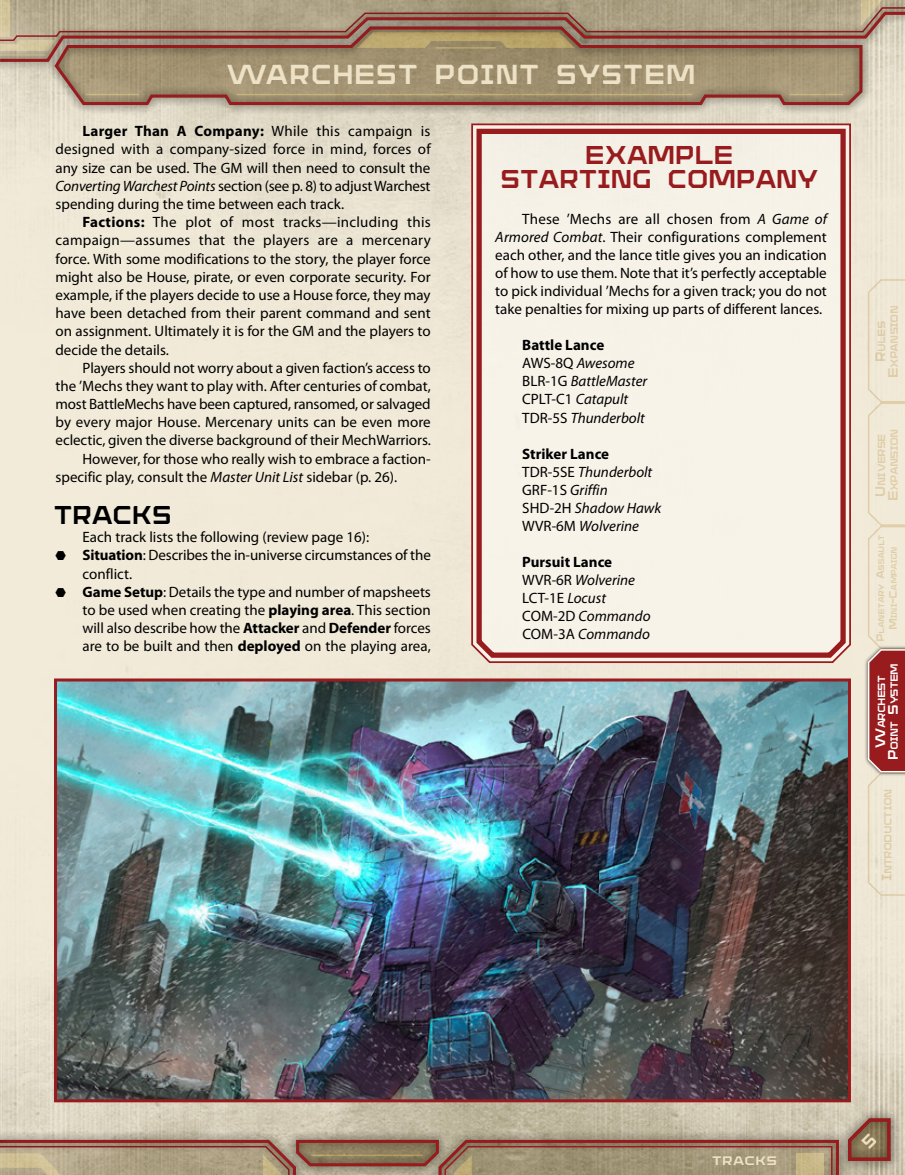
<style>
.page{position:relative;width:905px;height:1175px;background:#fff}
.page>*{position:absolute;margin:0;border:0;box-sizing:border-box;transform-origin:0 0}
.t1{font:24px "Armadura Solid";letter-spacing:.03em;color:#ede1c6}
.t2{font:22.5px/24px "Armadura Solid";letter-spacing:-.01em;color:#981b1e;text-align:center}
.t3{font:22.5px "Armadura Solid";color:#000}
.t4{font:15px/18.1px "Myriad Pro";color:#000;text-align:justify}
.t5{font:italic 15px/18px "Myriad Pro";color:#000}
.t6{font:10.8px "Armadura Solid";color:#ede1c6;scale:1.11 1}
.t7{font:9px/12.5px "Armadura Solid";letter-spacing:-.035em;color:#dac38e;text-align:center}
.t8{font:9px/12.5px "Armadura Solid";letter-spacing:-.055em;color:#fff;text-align:center}
.t9{font:7.05px/12.5px "Armadura Solid";letter-spacing:-.035em;color:#dac38e;text-align:center}
.s1{font-weight:700}
.s2{font-style:italic}
.s3{font-family:"ESRI Default Marker"}
.s4{font-weight:700;font-style:normal}
.s5{font-style:normal}
.s6{font-size:12px}
.s7{font-size:9.3px}
</style>
<div class="page">
<img style="left:0;top:72px;width:904px;height:1102px">
<div style="left:864px;top:645px;width:40px;height:131px;background:#000;opacity:.75"></div>
<svg style="left:866px;top:278px;width:38px;height:618px"></svg>
<div style="left:429px;top:1130px;width:419px;height:44px;background:#000;opacity:.75"></div>
<div style="left:46px;top:17px;width:826px;height:98px;background:#000;opacity:.75"></div>
<svg style="left:53px;top:72px;width:810px;height:36px"></svg>
<hr style="left:236px;top:94px;width:456px;height:1px;background:#dac38e">
<hr style="left:789px;top:94px;width:54px;height:1px;background:#dac38e">
<hr style="left:86px;top:94px;width:53px;height:1px;background:#dac38e">
<div style="left:836px;top:1106px;width:65px;height:66px;background:#000;opacity:.25"></div>
<div style="left:837px;top:1107px;width:64px;height:65px;background:#000;opacity:.75"></div>
<div style="left:286px;top:1130px;width:162px;height:44px;background:#000;opacity:.75"></div>
<div style="left:0;top:0;width:904px;height:72px;background:#000;opacity:.75"></div>
<div style="left:0;top:0;width:9px;height:72px;background:#000;opacity:.75"></div>
<svg style="left:0;top:0;width:904px;height:63px"></svg>
<div style="left:0;top:1130px;width:306px;height:44px;background:#000;opacity:.75"></div>
<div style="left:0;top:1130px;width:9px;height:44px;background:#000;opacity:.75"></div>
<svg style="left:0;top:1137px;width:840px;height:37px"></svg>
<img style="left:58px;top:682px;width:788px;height:416px">
<div style="left:54px;top:678px;width:796px;height:424px;border:3px solid #981b1e"></div>
<svg style="left:470px;top:123px;width:382px;height:541px"></svg>
<div style="left:474px;top:126px;width:374px;height:534px;background:#f6f3e9"></div>
<svg style="left:846px;top:1115px;width:46px;height:47px"></svg>
<h1 class="t1" style="left:229px;top:57px;width:290px">WARCHEST POINT</h1>
<h1 class="t1" style="left:558px;top:57px;width:141px">SYSTEM</h1>
<p class="t4" style="left:56px;top:122px;width:377px;text-indent:27px"><span class="s1">Larger Than A Company:</span> While this campaign is designed with a company-sized force in mind, forces of any size can be used. The GM will then need to consult the <span class="s2">Converting Warchest Points</span> section (see p. 8) to adjust Warchest spending during the time between each track.</p>
<p class="t4" style="left:56px;top:213px;width:377px;text-indent:27px"><span class="s1">Factions:</span> The plot of most tracks—including this campaign—assumes that the players are a mercenary force. With some modifications to the story, the player force might also be House, pirate, or even corporate security. For example, if the players decide to use a House force, they may have been detached from their parent command and sent on assignment. Ultimately it is for the GM and the players to decide the details.</p>
<p class="t4" style="left:82px;top:358px;width:350px">Players should not worry about a given faction’s access to</p>
<p class="t4" style="left:56px;top:376px;width:377px">the ’Mechs they want to play with. After centuries of combat,</p>
<p class="t4" style="left:56px;top:395px;width:377px">most BattleMechs have been captured, ransomed, or salvaged</p>
<p class="t4" style="left:56px;top:413px;width:376px">by every major House. Mercenary units can be even more</p>
<p class="t4" style="left:56px;top:431px;width:377px">eclectic, given the diverse background of their MechWarriors.</p>
<p class="t4" style="left:82px;top:449px;width:349px">However, for those who really wish to embrace a faction-</p>
<p class="t4" style="left:56px;top:467px;width:343px">specific play, consult the <span class="s2">Master Unit List</span> sidebar (p. 26).</p>
<h2 class="t3" style="left:56px;top:499px;width:120px">TRACKS</h2>
<p class="t4" style="left:82px;top:528px;width:288px">Each track lists the following (review page 16):</p>
<p class="t4" style="left:56px;top:546px;width:377px"><span class="s3">%</span> <span class="s1">Situation</span>: Describes the in-universe circumstances of the</p>
<p class="t4" style="left:82px;top:564px;width:51px">conflict.</p>
<p class="t4" style="left:56px;top:582px;width:377px"><span class="s3">%</span> <span class="s1">Game Setup</span>: Details the type and number of mapsheets</p>
<p class="t4" style="left:82px;top:600px;width:350px">to be used when creating the <span class="s1">playing area</span>. This section</p>
<p class="t4" style="left:82px;top:619px;width:350px">will also describe how the <span class="s1">Attacker</span> and <span class="s1">Defender</span> forces</p>
<p class="t4" style="left:82px;top:637px;width:350px">are to be built and then <span class="s1">deployed</span> on the playing area,</p>
<h2 class="t2" style="left:502px;top:142px;width:319px">EXAMPLE<br>STARTIN G CO MPANY</h2>
<p class="t4" style="left:495px;top:210px;width:333px;text-indent:27px">These ’Mechs are all chosen from <span class="s2">A Game of Armored Combat</span>. Their configurations complement each other, and the lance title gives you an indication of how to use them. Note that it’s perfectly acceptable to pick individual ’Mechs for a given track; you do not take penalties for mixing up parts of different lances.</p>
<p class="t5" style="left:522px;top:336px;width:127px"><span class="s4">Battle Lance<br></span><span class="s5">AWS-8Q</span> Awesome<br><span class="s5">BLR-1G</span> BattleMaster<br><span class="s5">CPLT-C1</span> Catapult<br><span class="s5">TDR-5S</span> Thunderbolt</p>
<p class="t5" style="left:522px;top:444px;width:141px"><span class="s4">Striker Lance<br></span><span class="s5">TDR-5SE</span> Thunderbolt<br><span class="s5">GRF-1S</span> Griffin<br><span class="s5">SHD-2H</span> Shadow Hawk<br><span class="s5">WVR-6M</span> Wolverine</p>
<p class="t5" style="left:522px;top:552px;width:130px"><span class="s4">Pursuit Lance<br></span><span class="s5">WVR-6R</span> Wolverine<br><span class="s5">LCT-1E</span> Locust<br><span class="s5">COM-2D</span> Commando<br><span class="s5">COM-3A</span> Commando</p>
<p class="t7" style="left:874px;top:377px;width:74px;rotate:-90deg"><span class="s6">R</span>ules<br><span class="s6">E</span> xpansion</p>
<p class="t7" style="left:874px;top:500px;width:74px;rotate:-90deg"><span class="s6">U</span>niverse<br><span class="s6">E</span> xpansion</p>
<p class="t9" style="left:874px;top:640px;width:108px;rotate:-90deg"><span class="s7">P</span>lanetary <span class="s7">A</span>ssault<br><span class="s7">M</span>ini<span class="s7">-C</span>ampaign</p>
<p class="t8" style="left:874px;top:759px;width:98px;rotate:-90deg"><span class="s6">W</span>archest<br><span class="s6">P</span>oint <span class="s6">S</span>ystem</p>
<p class="t7" style="left:881px;top:880px;width:93px;rotate:-90deg"><span class="s6">I</span>ntroduction</p>
<p class="t6" style="left:713px;top:1153px;width:60px">TRACKS</p>
</div>
